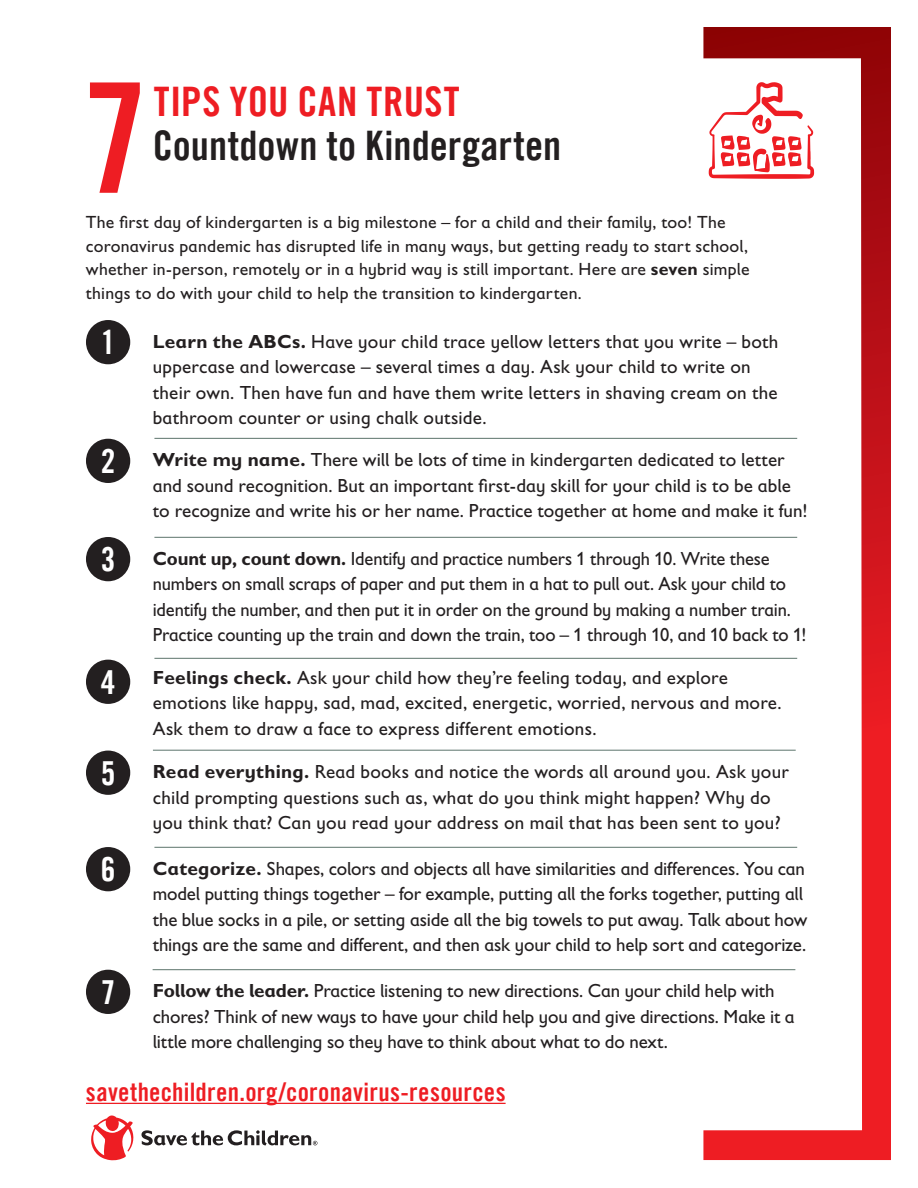
<style>
.page{position:relative;width:918px;height:1188px;background:#fff}
.page>*{position:absolute;margin:0;border:0;box-sizing:border-box;transform-origin:0 0}
.t1{font:152.85px "Trade Gothic LT Com Bd Cn 20";color:#ee1d23}
.t2{font:40.8px "Trade Gothic LT Com Bd Cn 20";letter-spacing:.005em;color:#231f20}
.t3{font:40.8px "Trade Gothic LT Com Bd Cn 20";letter-spacing:.015em;color:#ee1d23}
.t4{font:33.15px "Trade Gothic LT Com Bd Cn 20";color:#fff}
.t5{font:25.5px "Trade Gothic LT Com Bd Cn 20";letter-spacing:.01em;color:#ee1d23}
.t6{font:19.05px/25.3px "Gill Sans Infant Std";color:#231f20}
.t7{font:17.7px/23.5px "Gill Sans Infant Std";letter-spacing:.01em;color:#231f20}
.s1{font-weight:700}
</style>
<div class="page">
<svg style="left:703px;top:27px;width:188px;height:1133px"></svg>
<hr style="left:86px;top:1103px;width:420px;height:1px;background:#ee1d23">
<div style="left:86px;top:320px;width:44px;height:44px;background:#231f20;border-radius:50%"></div>
<div style="left:86px;top:439px;width:44px;height:44px;background:#231f20;border-radius:50%"></div>
<div style="left:86px;top:537px;width:44px;height:44px;background:#231f20;border-radius:50%"></div>
<div style="left:86px;top:660px;width:44px;height:44px;background:#231f20;border-radius:50%"></div>
<div style="left:86px;top:751px;width:44px;height:44px;background:#231f20;border-radius:50%"></div>
<div style="left:86px;top:847px;width:44px;height:44px;background:#231f20;border-radius:50%"></div>
<div style="left:86px;top:970px;width:44px;height:44px;background:#231f20;border-radius:50%"></div>
<svg style="left:91px;top:1115px;width:43px;height:46px"></svg>
<svg style="left:141px;top:1130px;width:176px;height:15px"></svg>
<hr style="left:154px;top:438px;width:643px;height:1px;background:#02271a">
<hr style="left:154px;top:537px;width:643px;height:1px;background:#02271a">
<hr style="left:154px;top:658px;width:643px;height:1px;background:#02271a">
<hr style="left:153px;top:750px;width:643px;height:1px;background:#02271a">
<hr style="left:154px;top:847px;width:643px;height:1px;background:#02271a">
<svg style="left:709px;top:82px;width:105px;height:97px"></svg>
<hr style="left:153px;top:969px;width:642px;height:1px;background:#02271a">
<h1 class="t1" style="left:81px;top:45px;width:69px">7</h1>
<h2 class="t3" style="left:154px;top:76px;width:307px">TIPS YOU CAN TRUST</h2>
<h2 class="t2" style="left:153px;top:121px;width:410px">Countdown to Kindergarten</h2>
<p class="t7" style="left:86px;top:210px;width:665px">The first day of kindergarten is a big milestone – for a child and their family, too! The coronavirus pandemic has disrupted life in many ways, but getting ready to start school, whether in-person, remotely or in a hybrid way is still important. Here are <span class="s1">seven</span> simple things to do with your child to help the transition to kindergarten.</p>
<p class="t6" style="left:153px;top:329px;width:627px"><span class="s1">Learn the ABCs.</span> Have your child trace yellow letters that you write – both uppercase and lowercase – several times a day. Ask your child to write on their own. Then have fun and have them write letters in shaving cream on the bathroom counter or using chalk outside.</p>
<h3 class="t4" style="left:101px;top:322px;width:16px">1</h3>
<h3 class="t4" style="left:101px;top:441px;width:16px">2</h3>
<p class="t6" style="left:153px;top:447px;width:657px"><span class="s1">Write my name.</span> There will be lots of time in kindergarten dedicated to letter and sound recognition. But an important first-day skill for your child is to be able to recognize and write his or her name. Practice together at home and make it fun!</p>
<h3 class="t4" style="left:101px;top:539px;width:16px">3</h3>
<p class="t6" style="left:153px;top:546px;width:655px"><span class="s1">Count up, count down.</span> Identify and practice numbers 1 through 10. Write these numbers on small scraps of paper and put them in a hat to pull out. Ask your child to identify the number, and then put it in order on the ground by making a number train.<br>Practice counting up the train and down the train, too – 1 through 10, and 10 back to 1!</p>
<h3 class="t4" style="left:101px;top:662px;width:16px">4</h3>
<p class="t6" style="left:153px;top:665px;width:630px"><span class="s1">Feelings check.</span> Ask your child how they’re feeling today, and explore emotions like happy, sad, mad, excited, energetic, worried, nervous and more.<br>Ask them to draw a face to express different emotions.</p>
<h3 class="t4" style="left:101px;top:753px;width:16px">5</h3>
<p class="t6" style="left:153px;top:759px;width:638px"><span class="s1">Read everything.</span> Read books and notice the words all around you. Ask your child prompting questions such as, what do you think might happen? Why do you think that? Can you read your address on mail that has been sent to you?</p>
<h3 class="t4" style="left:101px;top:849px;width:16px">6</h3>
<h3 class="t4" style="left:101px;top:972px;width:16px">7</h3>
<p class="t6" style="left:153px;top:856px;width:656px"><span class="s1">Categorize.</span> Shapes, colors and objects all have similarities and differences. You can model putting things together – for example, putting all the forks together, putting all the blue socks in a pile, or setting aside all the big towels to put away. Talk about how things are the same and different, and then ask your child to help sort and categorize.</p>
<p class="t6" style="left:153px;top:978px;width:643px"><span class="s1">Follow the leader.</span> Practice listening to new directions. Can your child help with chores? Think of new ways to have your child help you and give directions. Make it a little more challenging so they have to think about what to do next.</p>
<h3 class="t5" style="left:86px;top:1076px;width:421px">savethechildren.org/coronavirus-resources</h3>
</div>
